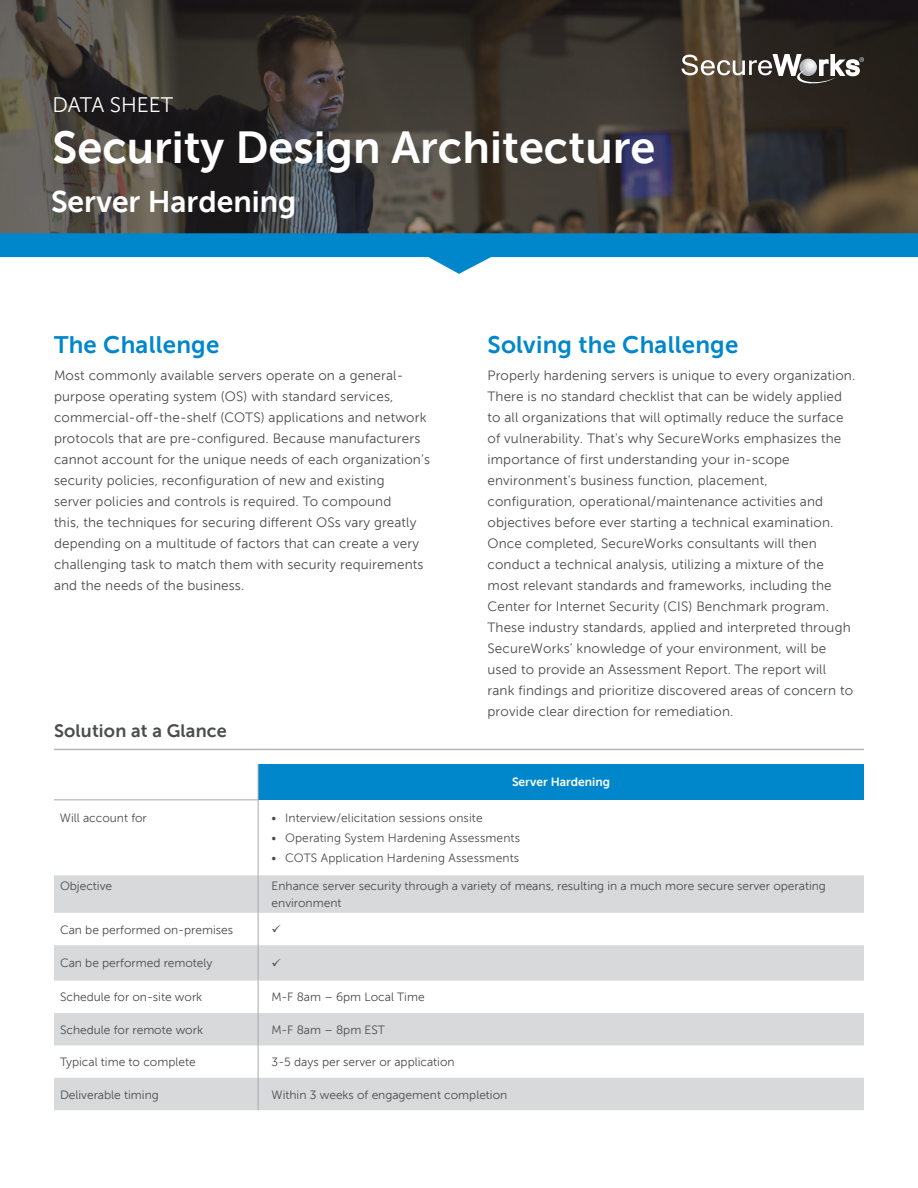
<style>
.page{position:relative;width:918px;height:1188px;background:#fff}
.page>*{position:absolute;margin:0;border:0;box-sizing:border-box;transform-origin:0 0}
.t1{font:700 45px "Museo Sans For Dell";color:#fff}
.Sub-Title{font:700 30px "Museo Sans For Dell";color:#fff}
.Subhead_1{font:700 24px "Museo Sans For Dell";letter-spacing:.01em;color:#0087cb}
.t2{font:21px "Museo Sans For Dell";color:#fff}
.Subhead_1-2{font:700 18px "Museo Sans For Dell";letter-spacing:.01em;color:#4b4c4d}
.Body_text_9_on_14{font:13.5px/21px "Museo Sans For Dell";letter-spacing:.01em;color:#4b4c4d}
.t3{font:12px/16.5px "Museo Sans For Dell";color:#4b4c4d}
.t4{font:700 12px "Museo Sans For Dell";color:#fff}
</style>
<div class="page">
<div style="left:258px;top:764px;width:606px;height:36px;background:#0087cb"></div>
<svg style="left:54px;top:875px;width:810px;height:235px;fill:#d8d9db"></svg>
<hr style="left:258px;top:764px;width:1px;height:35px;background:#a8a9ad">
<hr style="left:258px;top:800px;width:1px;height:75px;background:#a8a9ad">
<hr style="left:258px;top:875px;width:1px;height:38px;background:#a8a9ad">
<hr style="left:258px;top:913px;width:1px;height:32px;background:#a8a9ad">
<hr style="left:258px;top:945px;width:1px;height:36px;background:#a8a9ad">
<hr style="left:258px;top:981px;width:1px;height:32px;background:#a8a9ad">
<hr style="left:258px;top:1013px;width:1px;height:32px;background:#a8a9ad">
<hr style="left:258px;top:1045px;width:1px;height:33px;background:#a8a9ad">
<hr style="left:258px;top:1078px;width:1px;height:32px;background:#a8a9ad">
<hr style="left:54px;top:799px;width:204px;height:1px;background:#a8a9ad">
<hr style="left:54px;top:749px;width:810px;height:1px;background:#4b4c4d">
<svg style="left:0;top:0;width:918px;height:233px;background:#3e3833"></svg>
<svg style="left:0;top:233px;width:918px;height:41px"></svg>
<svg style="left:682px;top:54px;width:182px;height:30px"></svg>
<svg style="left:272px;top:924px;width:9px;height:8px"></svg>
<svg style="left:272px;top:958px;width:9px;height:8px"></svg>
<p class="t2" style="left:52px;top:94px;width:122px">DATA SHEET</p>
<p class="t1" style="left:52px;top:122px;width:604px">Security Design Architecture</p>
<p class="Sub-Title" style="left:51px;top:185px;width:247px">Server Hardening</p>
<p class="Subhead_1" style="left:54px;top:331px;width:167px">The Challenge</p>
<p class="Body_text_9_on_14" style="left:54px;top:365px;width:378px">Most commonly available servers operate on a general&shy;purpose operating system (OS) with standard services, commercial-off-the-shelf (COTS) applications and network protocols that are pre-configured. Because manufacturers cannot account for the unique needs of each organization’s security policies, reconfiguration of new and existing<br>server policies and controls is required. To compound<br>this, the techniques for securing different OSs vary greatly depending on a multitude of factors that can create a very challenging task to match them with security requirements and the needs of the business.</p>
<p class="Subhead_1-2" style="left:54px;top:720px;width:174px">Solution at a Glance</p>
<p class="Subhead_1" style="left:488px;top:331px;width:252px">Solving the Challenge</p>
<p class="Body_text_9_on_14" style="left:487px;top:365px;width:369px">Properly hardening servers is unique to every organization.<br>There is no standard checklist that can be widely applied to all organizations that will optimally reduce the surface of vulnerability. That's why SecureWorks emphasizes the importance of first understanding your in-scope environment’s business function, placement, configuration, operational/maintenance activities and objectives before ever starting a technical examination.<br>Once completed, SecureWorks consultants will then conduct a technical analysis, utilizing a mixture of the most relevant standards and frameworks, including the Center for Internet Security (CIS) Benchmark program.<br>These industry standards, applied and interpreted through SecureWorks’ knowledge of your environment, will be used to provide an Assessment Report. The report will rank findings and prioritize discovered areas of concern to provide clear direction for remediation.</p>
<p class="t4" style="left:512px;top:776px;width:100px">Server Hardening</p>
<p class="t3" style="left:60px;top:810px;width:88px">Will account for</p>
<p class="t3" style="left:272px;top:810px;width:213px">• Interview/elicitation sessions onsite</p>
<p class="t3" style="left:272px;top:830px;width:250px">• Operating System Hardening Assessments</p>
<p class="t3" style="left:272px;top:850px;width:249px">• COTS Application Hardening Assessments</p>
<p class="t3" style="left:60px;top:878px;width:54px">Objective</p>
<p class="t3" style="left:272px;top:878px;width:556px">Enhance server security through a variety of means, resulting in a much more secure server operating environment</p>
<p class="t3" style="left:60px;top:921px;width:175px">Can be performed on-premises</p>
<p class="t3" style="left:60px;top:955px;width:154px">Can be performed remotely</p>
<p class="t3" style="left:60px;top:989px;width:144px">Schedule for on-site work</p>
<p class="t3" style="left:272px;top:989px;width:155px">M-F 8am – 6pm Local Time</p>
<p class="t3" style="left:60px;top:1021px;width:145px">Schedule for remote work</p>
<p class="t3" style="left:272px;top:1021px;width:115px">M-F 8am – 8pm EST</p>
<p class="t3" style="left:60px;top:1054px;width:137px">Typical time to complete</p>
<p class="t3" style="left:272px;top:1054px;width:185px">3-5 days per server or application</p>
<p class="t3" style="left:60px;top:1086px;width:100px">Deliverable timing</p>
<p class="t3" style="left:272px;top:1086px;width:237px">Within 3 weeks of engagement completion</p>
</div>
